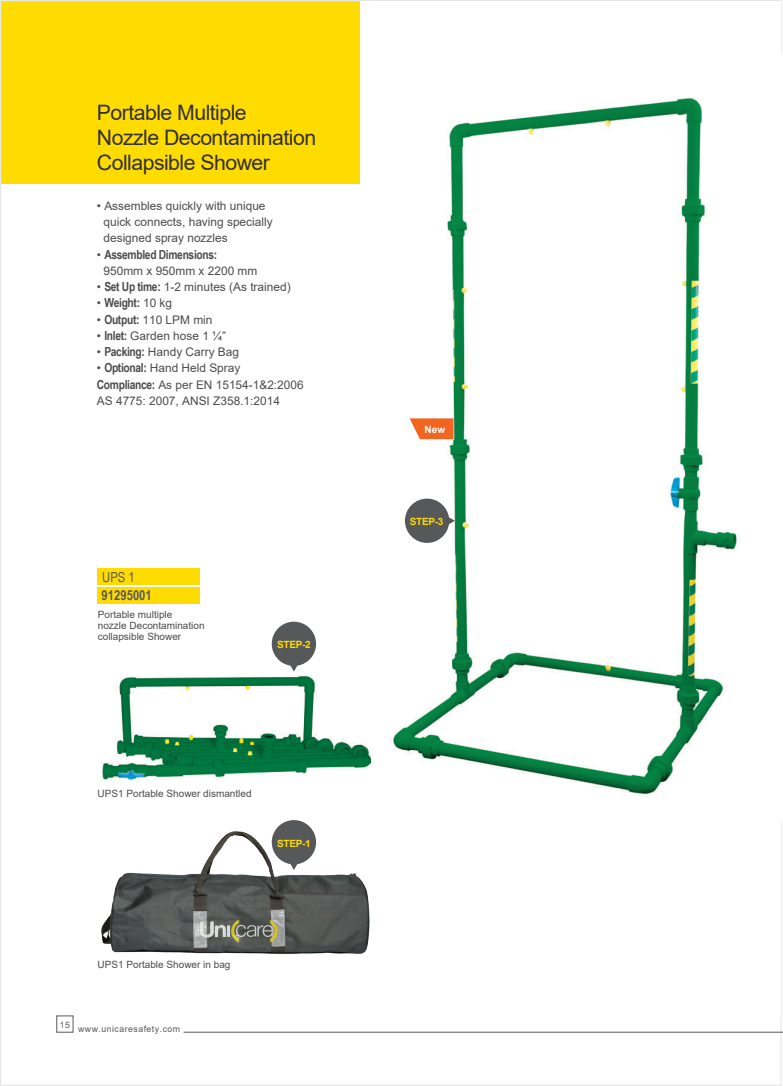
<style>
.page{position:relative;width:783px;height:1086px;background:#fff}
.page>*{position:absolute;margin:0;border:0;box-sizing:border-box;transform-origin:0 0}
.t1{font:21.25px/25px "Arial";letter-spacing:-.025em;color:#323030}
.t2{font:700 13.75px "Arial Narrow";color:#57585a}
.t3{font:13.75px "Arial Narrow";color:#57585a}
.t4{font:700 12.5px "Arial Narrow";letter-spacing:-.025em;color:#4b4c4d}
.t5{font:11.88px/16.2px "Arial";color:#4b4c4d}
.t6{font:10px/11.2px "Arial";color:#4b4c4d}
.t7{font:700 10px "Arial";letter-spacing:-.025em;color:#ffdc01}
.t8{font:700 10px "Arial";color:#fff}
.t9{font:8.75px "Arial";letter-spacing:.055em;color:#57585a}
.s1{font-family:"Arial";font-weight:400;font-size:11.88px}
.s2{font-family:"Arial Narrow";font-weight:700;font-size:12.5px}
</style>
<div class="page">
<div style="left:1px;top:1px;width:779px;height:183px;background:#ffdc01"></div>
<div style="left:97px;top:568px;width:103px;height:17px;background:#ffdc01"></div>
<div style="left:97px;top:587px;width:103px;height:16px;background:#ffdc01"></div>
<hr style="left:183px;top:1031px;width:599px;height:1px;background:#57585a">
<div style="left:360px;top:1px;width:420px;height:1016px;background:#fff"></div>
<img style="left:393px;top:98px;width:345px;height:698px">
<svg style="left:409px;top:418px;width:44px;height:21px"></svg>
<img style="left:101px;top:831px;width:269px;height:123px">
<img style="left:101px;top:671px;width:271px;height:110px">
<svg style="left:404px;top:498px;width:50px;height:45px"></svg>
<svg style="left:271px;top:621px;width:45px;height:50px"></svg>
<svg style="left:271px;top:820px;width:45px;height:50px"></svg>
<div style="left:56px;top:1015px;width:17px;height:17px;border:1px solid #57585a"></div>
<h1 class="t1" style="left:97px;top:100px;width:221px">Portable Multiple<br>Nozzle Decontamination<br>Collapsible Shower</h1>
<p class="t5" style="left:103px;top:197px;width:170px;text-indent:-7px">• Assembles quickly with unique quick connects, having specially designed spray nozzles</p>
<p class="t4" style="left:97px;top:245px;width:122px"><span class="s1">•</span> Assembled Dimensions:</p>
<p class="t5" style="left:103px;top:262px;width:155px">950mm x 950mm x 2200 mm</p>
<p class="t5" style="left:97px;top:279px;width:195px">• <span class="s2">Set Up time:</span> 1-2 minutes (As trained)</p>
<p class="t4" style="left:97px;top:293px;width:77px"><span class="s1">•</span> Weight: <span class="s1">10 kg</span></p>
<p class="t5" style="left:97px;top:311px;width:117px">• <span class="s2">Output:</span> 110 LPM min</p>
<p class="t5" style="left:97px;top:327px;width:131px">• <span class="s2">Inlet:</span> Garden hose 1 ¼”</p>
<p class="t5" style="left:97px;top:344px;width:144px">• <span class="s2">Packing:</span> Handy Carry Bag</p>
<p class="t5" style="left:97px;top:360px;width:208px">• <span class="s2">Optional:</span> Hand Held Spray<br><span class="s2">Compliance:</span> As per EN 15154-1&amp;2:2006<br>AS 4775: 2007, ANSI Z358.1:2014</p>
<p class="t3" style="left:102px;top:566px;width:34px">UPS 1</p>
<p class="t2" style="left:102px;top:585px;width:52px">91295001</p>
<p class="t6" style="left:98px;top:608px;width:108px">Portable multiple<br>nozzle Decontamination collapsible Shower</p>
<p class="t7" style="left:277px;top:638px;width:35px">STEP-2</p>
<p class="t6" style="left:97px;top:788px;width:155px">UPS1 Portable Shower dismantled</p>
<p class="t7" style="left:277px;top:836px;width:35px">STEP-1</p>
<p class="t6" style="left:97px;top:958px;width:134px">UPS1 Portable Shower in bag</p>
<p class="t9" style="left:60px;top:1018px;width:12px">15</p>
<p class="t9" style="left:78px;top:1023px;width:104px">www.unicaresafety.com</p>
<p class="t8" style="left:424px;top:422px;width:22px">New</p>
<p class="t7" style="left:409px;top:514px;width:35px">STEP-3</p>
</div>
